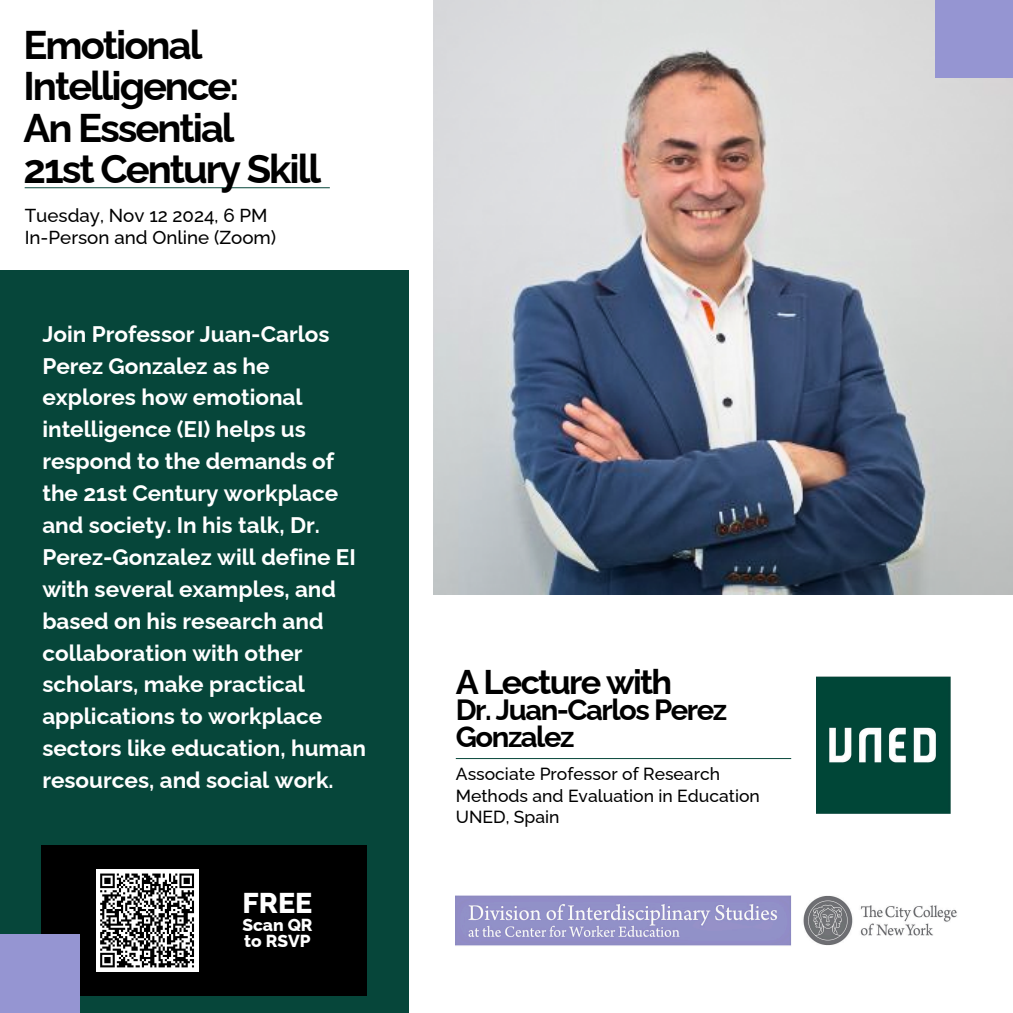
<style>
.page{position:relative;width:1013px;height:1013px;background:#fff}
.page>*{position:absolute;margin:0;border:0;box-sizing:border-box;transform-origin:0 0}
.t1{font:700 40px/41.2px "Raleway";letter-spacing:-.05em;color:#000}
.t2{font:700 34.25px "Raleway";letter-spacing:-.05em;color:#000}
.t3{font:700 29.25px/27.2px "Raleway";letter-spacing:-.05em;color:#000}
.t4{font:800 28.62px "Raleway";color:#fff}
.t5{font:700 22.5px/31.9px "Raleway";color:#fff}
.t6{font:500 18.75px "Raleway";color:#000}
.t7{font:500 17.5px/21.5px "Raleway";color:#000}
.t8{font:800 17.38px "Raleway";color:#fff}
</style>
<div class="page">
<div style="left:0;top:0;width:1012px;height:1012px;background:#06463a"></div>
<div style="left:0;top:0;width:1012px;height:269px;background:#fff"></div>
<hr style="left:25px;top:187px;width:305px;height:1px;background:#06463a">
<div style="left:409px;top:0;width:603px;height:1012px;background:#fff"></div>
<img style="left:433px;top:0;width:579px;height:595px">
<div style="left:42px;top:845px;width:325px;height:150px;background:#000"></div>
<div style="left:0;top:934px;width:79px;height:78px;background:#9595d2"></div>
<hr style="left:456px;top:758px;width:335px;height:1px;background:#06463a">
<img style="left:456px;top:895px;width:501px;height:51px">
<div style="left:935px;top:0;width:77px;height:77px;background:#9595d2"></div>
<div style="left:96px;top:869px;width:102px;height:102px;background:#fff"></div>
<svg style="left:100px;top:873px;width:94px;height:95px"></svg>
<img style="left:816px;top:676px;width:134px;height:137px">
<p class="t1" style="left:24px;top:24px;width:299px">Emotional<br>Intelligence:<br>An Essential<br>21st Century Skill</p>
<p class="t6" style="left:25px;top:204px;width:244px">Tuesday, Nov 12 2024, 6 PM</p>
<p class="t6" style="left:25px;top:227px;width:253px">In-Person and Online (Zoom)</p>
<h3 class="t5" style="left:42px;top:318px;width:325px">Join Professor Juan-Carlos<br>Perez Gonzalez as he explores how emotional intelligence (EI) helps us respond to the demands of the 21st Century workplace and society. In his talk, Dr.<br>Perez-Gonzalez will define EI with several examples, and based on his research and collaboration with other scholars, make practical applications to workplace sectors like education, human resources, and social work.</h3>
<p class="t4" style="left:243px;top:886px;width:71px">FREE</p>
<p class="t8" style="left:242px;top:914px;width:72px">Scan QR</p>
<p class="t8" style="left:244px;top:930px;width:68px">to RSVP</p>
<p class="t2" style="left:456px;top:661px;width:218px">A Lecture with</p>
<p class="t3" style="left:456px;top:696px;width:273px">Dr. Juan-Carlos Perez<br>Gonzalez</p>
<h2 class="t7" style="left:456px;top:763px;width:306px">Associate Professor of Research<br>Methods and Evaluation in Education</h2>
<p class="t7" style="left:456px;top:806px;width:105px">UNED, Spain</p>
</div>
